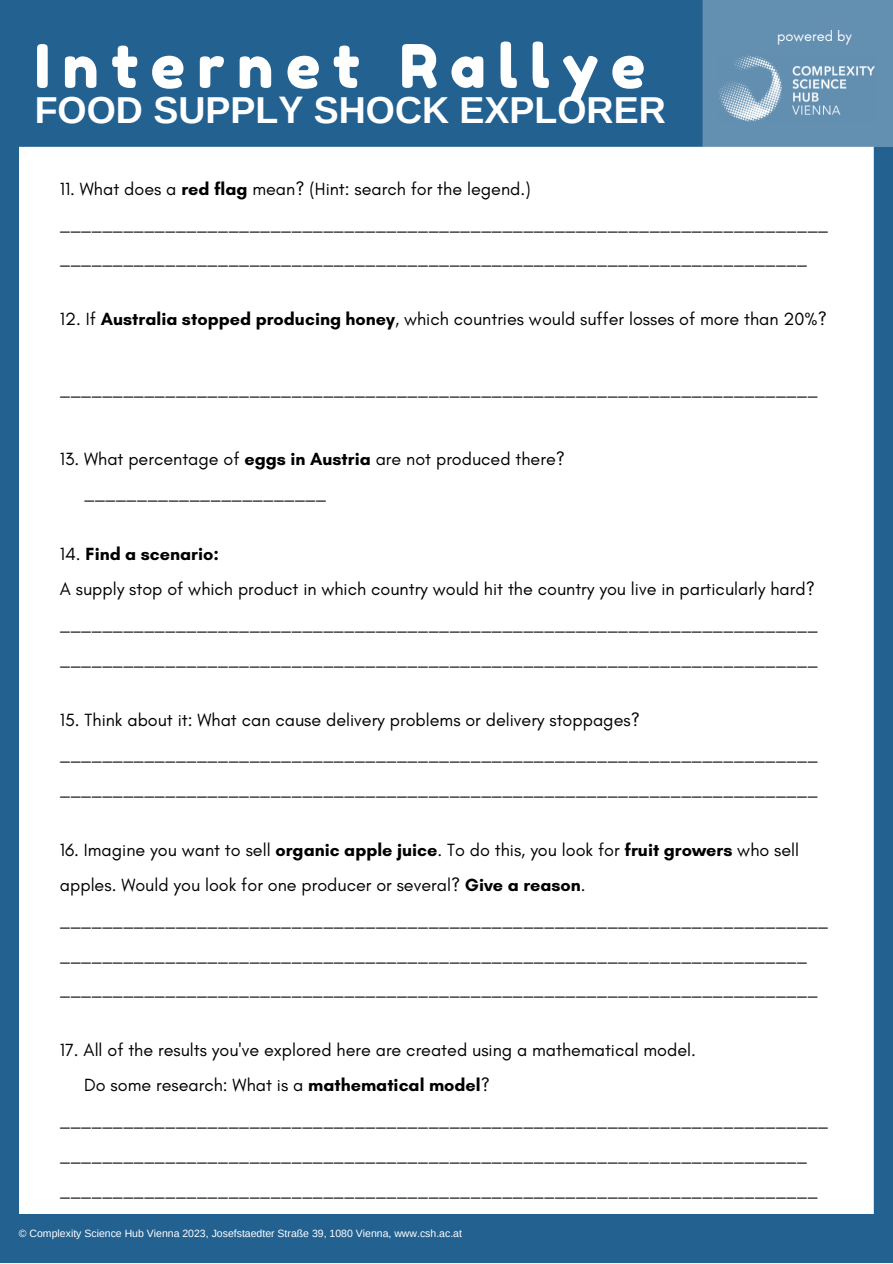
<style>
.page{position:relative;width:893px;height:1264px;background:#fff}
.page>*{position:absolute;margin:0;border:0;box-sizing:border-box;transform-origin:0 0}
.t1{font:60px "Fredoka One";letter-spacing:.205em;color:#fff}
.t2{font:700 37.5px "Arimo";color:#fff}
.t3{font:18px/34.8px "Glacial Indifference";color:#000}
.t4{font:14.7px "Glacial Indifference";color:#fff}
.t5{font:10.5px "Arimo";color:#fff}
.s1{font-weight:700}
</style>
<div class="page">
<div style="left:0;top:0;width:892px;height:1262px;background:#236191"></div>
<div style="left:19px;top:147px;width:854px;height:1067px;background:#fff"></div>
<div style="left:702px;top:0;width:190px;height:147px;background:#638fb1"></div>
<img style="left:718px;top:56px;width:156px;height:65px">
<h1 class="t1" style="left:35px;top:30px;width:612px">Internet Rallye</h1>
<h2 class="t2" style="left:35px;top:84px;width:632px">FOOD SUPPLY SHOCK EXPLORER</h2>
<p class="t4" style="left:777px;top:28px;width:76px">powered by</p>
<p class="t3" style="left:60px;top:172px;width:770px">11. What does a <span class="s1">red flag</span> mean? (Hint: search for the legend.) _________________________________________________________________________ _______________________________________________________________________</p>
<p class="t3" style="left:60px;top:302px;width:768px">12. If <span class="s1">Australia stopped producing honey</span>, which countries would suffer losses of more than 20%?</p>
<p class="t3" style="left:60px;top:372px;width:759px">________________________________________________________________________</p>
<p class="t3" style="left:84px;top:441px;width:482px;text-indent:-24px">13. What percentage of <span class="s1">eggs in Austria</span> are not produced there? _______________________</p>
<p class="t3" style="left:60px;top:537px;width:759px">14. <span class="s1">Find a scenario:<br></span>A supply stop of which product in which country would hit the country you live in particularly hard? ________________________________________________________________________ ________________________________________________________________________</p>
<p class="t3" style="left:60px;top:702px;width:759px">15. Think about it: What can cause delivery problems or delivery stoppages? ________________________________________________________________________ ________________________________________________________________________</p>
<p class="t3" style="left:60px;top:832px;width:770px">16. Imagine you want to sell <span class="s1">organic apple juice</span>. To do this, you look for <span class="s1">fruit growers</span> who sell apples. Would you look for one producer or several? <span class="s1">Give a reason</span>. _________________________________________________________________________ _______________________________________________________________________ ________________________________________________________________________</p>
<p class="t3" style="left:60px;top:1033px;width:637px">17. All of the results you've explored here are created using a mathematical model.</p>
<p class="t3" style="left:84px;top:1067px;width:407px">Do some research: What is a <span class="s1">mathematical model</span>?</p>
<p class="t3" style="left:60px;top:1102px;width:770px">_________________________________________________________________________</p>
<p class="t3" style="left:60px;top:1137px;width:749px">_______________________________________________________________________</p>
<p class="t3" style="left:60px;top:1172px;width:759px">________________________________________________________________________</p>
<p class="t5" style="left:19px;top:1226px;width:444px">© Complexity Science Hub Vienna 2023, Josefstaedter Straße 39, 1080 Vienna, www.csh.ac.at</p>
</div>
